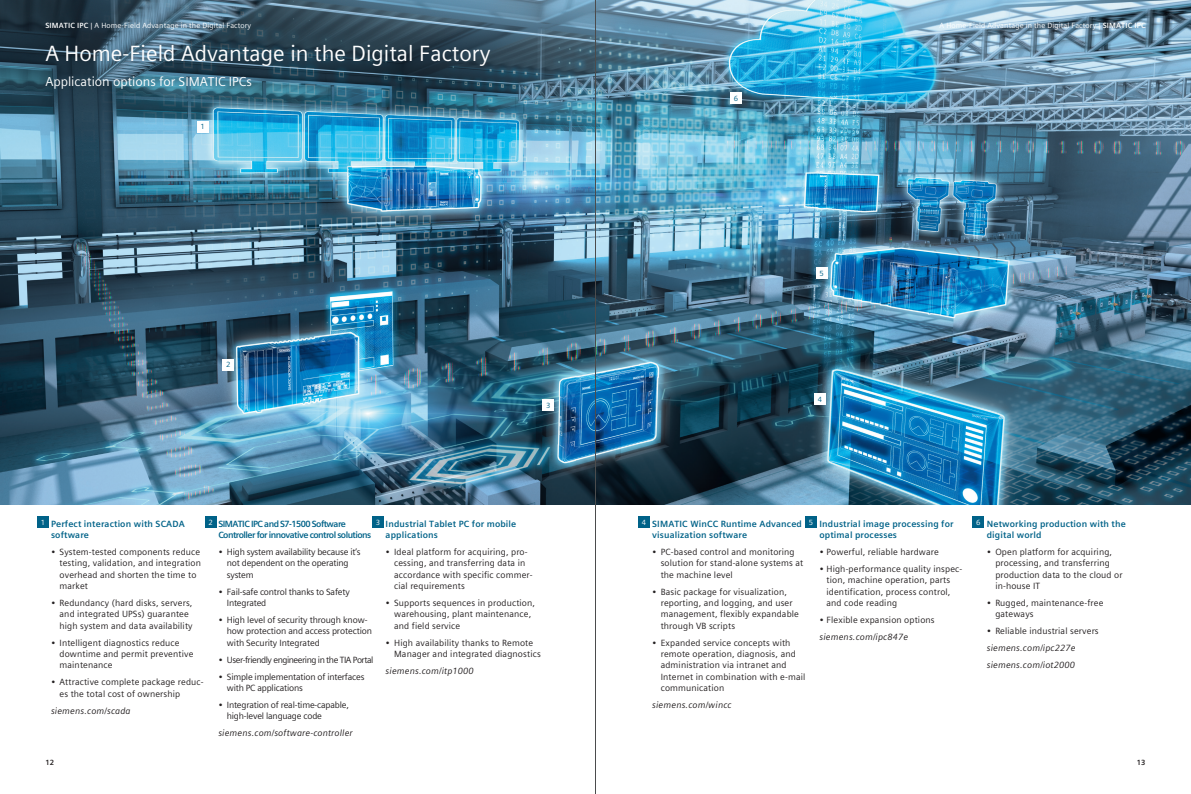
<style>
.page{position:relative;width:1191px;height:794px;background:#fff}
.page>*{position:absolute;margin:0;border:0;box-sizing:border-box;transform-origin:0 0}
.t1{font:22px "Siemens Sans Global";color:#fff}
.t2{font:13px "Siemens Sans Global";color:#fff}
.t3{font:9px/11.3px "Siemens Sans Global";letter-spacing:.015em;color:#231f20}
.t4{font:9px/11.3px "Siemens Sans Global";letter-spacing:-.02em;color:#231f20}
.t5{font:700 9px/11.3px "Siemens Sans Global";letter-spacing:.015em;color:#006288}
.t6{font:italic 9px/17px "Siemens Sans Global";letter-spacing:.015em;color:#231f20}
.t7{font:9px/11.3px "Siemens Sans Global";letter-spacing:-.01em;color:#231f20}
.t8{font:700 9px/11.3px "Siemens Sans Global";letter-spacing:-.06em;color:#006288}
.t9{font:9px "Siemens Sans Global";letter-spacing:-.05em;color:#231f20}
.t10{font:7.5px "Siemens Sans Global";letter-spacing:.015em;color:#fff}
.t11{font:7.5px "Siemens Sans Global";color:#006288}
.t12{font:700 7.5px "Siemens Sans Global";color:#231f20}
.s1{font-weight:700}
</style>
<div class="page">
<img style="left:0;top:0;width:1191px;height:505px">
<div style="left:37px;top:516px;width:12px;height:11px;background:#006288"></div>
<div style="left:205px;top:516px;width:11px;height:11px;background:#006288"></div>
<div style="left:372px;top:516px;width:12px;height:11px;background:#006288"></div>
<div style="left:638px;top:516px;width:11px;height:11px;background:#006288"></div>
<div style="left:805px;top:516px;width:11px;height:11px;background:#006288"></div>
<div style="left:972px;top:516px;width:12px;height:11px;background:#006288"></div>
<div style="left:197px;top:121px;width:11px;height:11px;background:#fff"></div>
<div style="left:223px;top:359px;width:11px;height:11px;background:#fff"></div>
<div style="left:543px;top:399px;width:11px;height:11px;background:#fff"></div>
<div style="left:814px;top:393px;width:11px;height:12px;background:#fff"></div>
<div style="left:816px;top:267px;width:11px;height:11px;background:#fff"></div>
<div style="left:730px;top:93px;width:12px;height:11px;background:#fff"></div>
<hr style="left:595px;top:0;width:1px;height:794px;background:#4b4c4d">
<p class="t10" style="left:45px;top:20px;width:207px"><span class="s1">SIMATIC IPC</span> | A Home-Field Advantage in the Digital Factory</p>
<p class="t10" style="left:939px;top:20px;width:207px">A Home-Field Advantage in the Digital Factory | <span class="s1">SIMATIC IPC</span></p>
<h1 class="t1" style="left:45px;top:37px;width:446px">A Home-Field Advantage in the Digital Factory</h1>
<h2 class="t2" style="left:45px;top:71px;width:208px">Application options for SIMATIC IPCs</h2>
<p class="t11" style="left:201px;top:121px;width:6px">1</p>
<p class="t11" style="left:226px;top:359px;width:6px">2</p>
<p class="t11" style="left:546px;top:399px;width:6px">3</p>
<p class="t11" style="left:734px;top:93px;width:6px">6</p>
<p class="t11" style="left:819px;top:267px;width:6px">5</p>
<p class="t11" style="left:818px;top:393px;width:6px">4</p>
<p class="t10" style="left:41px;top:516px;width:6px">1</p>
<p class="t10" style="left:208px;top:516px;width:6px">2</p>
<p class="t10" style="left:376px;top:516px;width:6px">3</p>
<p class="t10" style="left:642px;top:516px;width:6px">4</p>
<p class="t10" style="left:808px;top:516px;width:6px">5</p>
<p class="t10" style="left:976px;top:516px;width:6px">6</p>
<p class="t5" style="left:51px;top:518px;width:135px">Perfect interaction with SCADA software</p>
<p class="t3" style="left:60px;top:546px;width:143px;text-indent:-9px">• System-tested components reduce testing, validation, and integration overhead and shorten the time to market</p>
<p class="t3" style="left:60px;top:597px;width:135px;text-indent:-9px">• Redundancy (hard disks, servers, and integrated UPSs) guarantee high system and data availability</p>
<p class="t3" style="left:60px;top:637px;width:135px;text-indent:-9px">• Intelligent diagnostics reduce downtime and permit preventive maintenance</p>
<p class="t3" style="left:60px;top:676px;width:146px;text-indent:-9px">• Attractive complete package reduc&shy;es the total cost of ownership</p>
<p class="t6" style="left:51px;top:702px;width:81px">siemens.com/scada</p>
<p class="t5" style="left:386px;top:518px;width:132px">Industrial Tablet PC for mobile applications</p>
<p class="t3" style="left:394px;top:546px;width:140px;text-indent:-9px">• Ideal platform for acquiring, pro&shy;cessing, and transferring data in accordance with specific commer&shy;cial requirements</p>
<p class="t3" style="left:394px;top:597px;width:142px;text-indent:-9px">• Supports sequences in production, warehousing, plant maintenance, and field service</p>
<p class="t3" style="left:394px;top:637px;width:148px;text-indent:-9px">• High availability thanks to Remote<br>Manager and integrated diagnostics</p>
<p class="t6" style="left:386px;top:662px;width:89px">siemens.com/itp1000</p>
<p class="t5" style="left:652px;top:518px;width:151px">SIMATIC WinCC Runtime Advanced visualization software</p>
<p class="t3" style="left:660px;top:546px;width:144px;text-indent:-9px">• PC-based control and monitoring solution for stand-alone systems at the machine level</p>
<p class="t3" style="left:660px;top:586px;width:140px;text-indent:-9px">• Basic package for visualization, reporting, and logging, and user management, flexibly expandable through VB scripts</p>
<p class="t3" style="left:660px;top:637px;width:146px;text-indent:-9px">• Expanded service concepts with remote operation, diagnosis, and administration via intranet and<br>Internet in combination with e-mail communication</p>
<p class="t6" style="left:652px;top:696px;width:81px">siemens.com/wincc</p>
<p class="t5" style="left:819px;top:518px;width:136px">Industrial image processing for optimal processes</p>
<p class="t3" style="left:819px;top:546px;width:121px">• Powerful, reliable hardware</p>
<p class="t3" style="left:826px;top:563px;width:137px;text-indent:-7px">• High-performance quality inspec&shy;tion, machine operation, parts identification, process control, and code reading</p>
<p class="t3" style="left:819px;top:614px;width:117px">• Flexible expansion options</p>
<p class="t6" style="left:819px;top:628px;width:90px">siemens.com/ipc847e</p>
<p class="t5" style="left:986px;top:518px;width:140px">Networking production with the digital world</p>
<p class="t3" style="left:995px;top:546px;width:129px;text-indent:-9px">• Open platform for acquiring, processing, and transferring production data to the cloud or in-house IT</p>
<p class="t3" style="left:995px;top:597px;width:110px;text-indent:-9px">• Rugged, maintenance-free gateways</p>
<p class="t3" style="left:986px;top:625px;width:113px">• Reliable industrial servers</p>
<p class="t6" style="left:986px;top:640px;width:90px">siemens.com/ipc227e siemens.com/iot2000</p>
<p class="t8" style="left:218px;top:518px;width:154px">SIMATIC IPC and S7-1500 Software<br>Controller for innovative control solutions</p>
<p class="t4" style="left:227px;top:546px;width:135px;text-indent:-9px">• High system availability because it’s not dependent on the operating system</p>
<p class="t4" style="left:227px;top:586px;width:124px;text-indent:-9px">• Fail-safe control thanks to Safety<br>Integrated</p>
<p class="t7" style="left:227px;top:614px;width:147px;text-indent:-9px">• High level of security through know&shy;how protection and access protection with Security Integrated</p>
<p class="t9" style="left:218px;top:653px;width:157px">• User-friendly engineering in the TIA Portal</p>
<p class="t4" style="left:227px;top:671px;width:139px;text-indent:-9px">• Simple implementation of interfaces with PC applications</p>
<p class="t4" style="left:227px;top:699px;width:124px;text-indent:-9px">• Integration of real-time-capable, high-level language code</p>
<p class="t6" style="left:218px;top:725px;width:136px">siemens.com/software-controller</p>
<p class="t12" style="left:45px;top:757px;width:10px">12</p>
<p class="t12" style="left:1136px;top:757px;width:10px">13</p>
</div>
